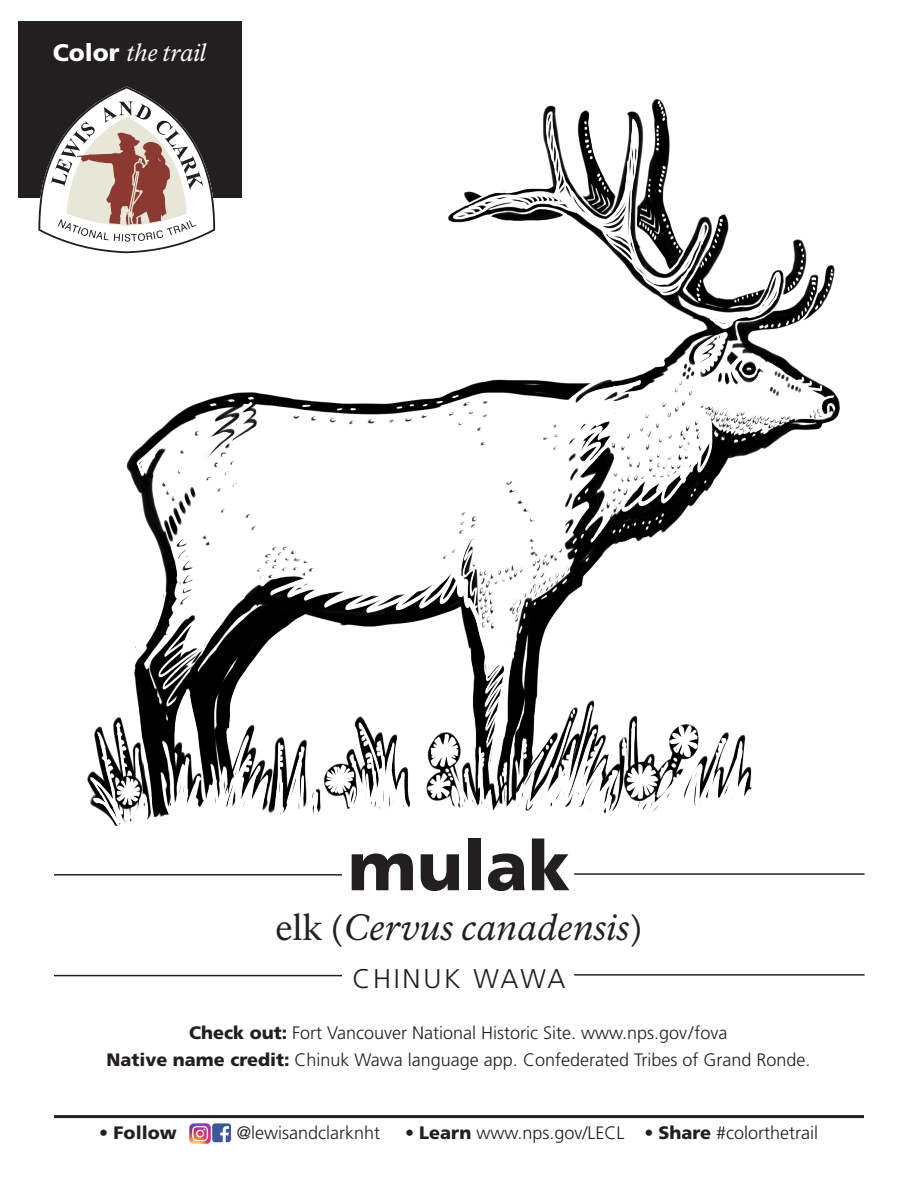
<style>
.page{position:relative;width:918px;height:1188px;background:#fff}
.page>*{position:absolute;margin:0;border:0;box-sizing:border-box;transform-origin:0 0}
.t1{font:900 69px "Frutiger LT Std";color:#231f20}
.t2{font:italic 36px "NPS Rawlinson OT";color:#231f20}
.t3{font:300 27px "Frutiger LT Std";letter-spacing:.1em;color:#231f20}
.t4{font:italic 24px "NPS Rawlinson OT";color:#fff}
.t5{font:300 18px/27px "Frutiger LT Std";color:#231f20;text-align:center}
.t6{font:900 18px "Frutiger LT Std";color:#231f20}
.s1{font-family:"Frutiger LT Std";font-weight:900;font-style:normal}
.s2{font-style:normal}
.s3{font-weight:900}
</style>
<div class="page">
<hr style="left:574px;top:873px;width:291px;height:2px;background:#231f20">
<hr style="left:54px;top:874px;width:288px;height:2px;background:#231f20">
<hr style="left:574px;top:974px;width:291px;height:2px;background:#231f20">
<hr style="left:54px;top:975px;width:288px;height:1px;background:#231f20">
<hr style="left:54px;top:1115px;width:810px;height:3px;background:#231f20">
<img style="left:87px;top:93px;width:753px;height:734px">
<div style="left:18px;top:21px;width:223px;height:176px;background:#231f20"></div>
<svg style="left:38px;top:86px;width:178px;height:167px"></svg>
<img style="left:212px;top:1123px;width:19px;height:19px">
<img style="left:189px;top:1123px;width:22px;height:21px">
<p class="t4" style="left:53px;top:39px;width:155px"><span class="s1">Color</span> the trail</p>
<p class="t1" style="left:348px;top:824px;width:224px">mulak</p>
<h1 class="t2" style="left:275px;top:907px;width:369px"><span class="s2">elk (</span>Cervus canadensis<span class="s2">)</span></h1>
<p class="t3" style="left:353px;top:963px;width:214px">CHINUK WAWA</p>
<p class="t5" style="left:106px;top:1019px;width:706px"><span class="s3">Check out:</span> Fort Vancouver National Historic Site. www.nps.gov/fova<br><span class="s3">Native name credit:</span> Chinuk Wawa language app. Confederated Tribes of Grand Ronde.</p>
<p class="t6" style="left:99px;top:1122px;width:79px">• Follow</p>
<p class="t5" style="left:237px;top:1120px;width:145px">@lewisandclarknht</p>
<p class="t5" style="left:405px;top:1120px;width:415px">• <span class="s3">Learn</span> www.nps.gov/LECL • <span class="s3">Share</span> #colorthetrail</p>
</div>
